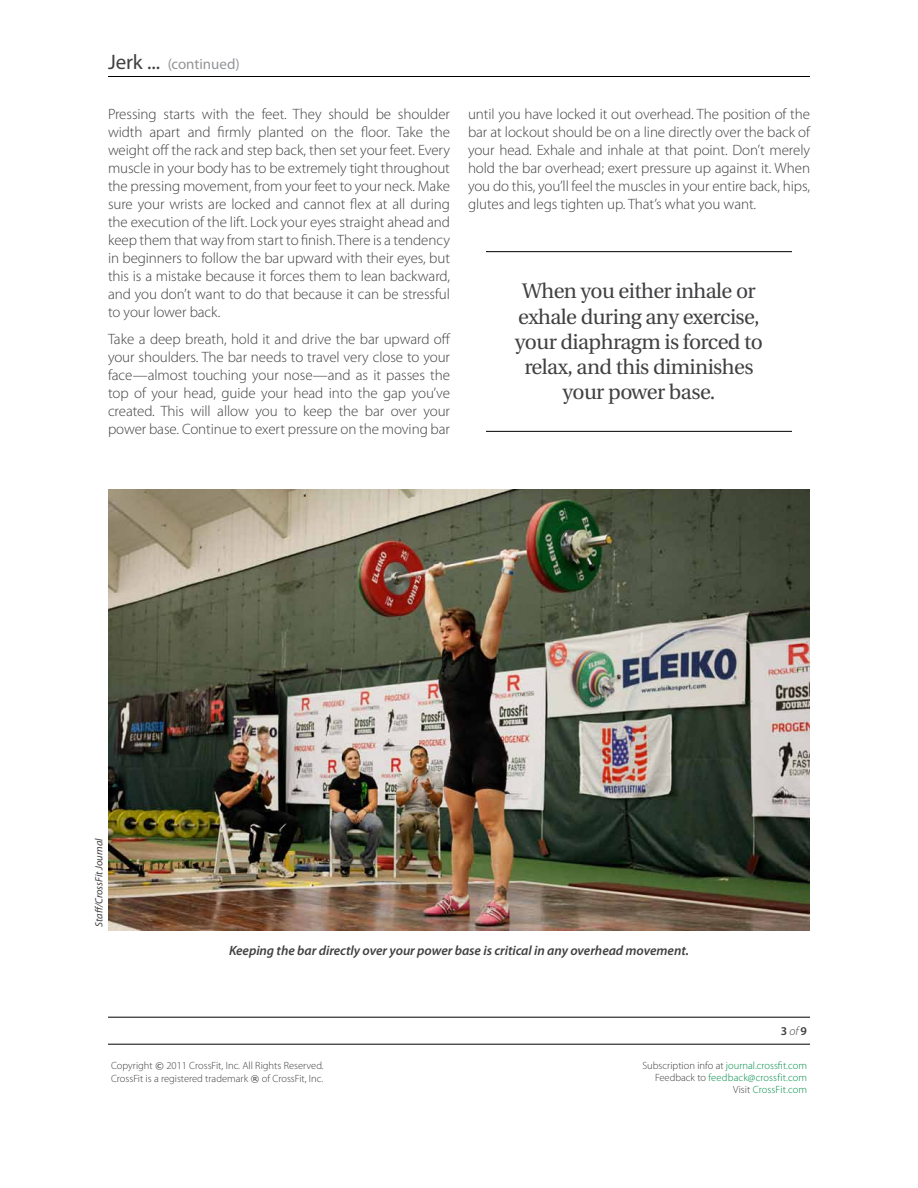
<style>
.page{position:relative;width:918px;height:1188px;background:#fff}
.page>*{position:absolute;margin:0;border:0;box-sizing:border-box;transform-origin:0 0}
.t1{font:21px/25.2px "Utopia";letter-spacing:-.025em;color:#414042;text-align:center}
.t2{font:300 15px/18px "Myriad Pro";letter-spacing:-.005em;color:#414042;text-align:justify}
.t3{font:15px "Myriad Pro";letter-spacing:-.005em;color:#939598}
.t4{font:italic 600 13.5px "Myriad Pro";letter-spacing:-.005em;color:#414042}
.t5{font:600 12px "Myriad Pro";color:#414042}
.t6{font:300 10.5px/12.6px "Myriad Pro";color:#414042}
.t7{font:300 10.5px/12px "Myriad Pro";color:#008d49;text-align:right}
.t8{font:italic 10.5px "Myriad Pro";letter-spacing:-.005em;color:#414042}
.s1{font-size:21px;color:#414042}
.s2{font-weight:300;font-style:italic}
.s3{font-family:"Verdana";font-weight:400;font-size:9px}
.s4{color:#414042}
</style>
<div class="page">
<hr style="left:108px;top:76px;width:702px;height:1px;background:#000">
<hr style="left:108px;top:1017px;width:702px;height:1px;background:#000">
<hr style="left:108px;top:1044px;width:702px;height:1px;background:#000">
<hr style="left:486px;top:251px;width:306px;height:1px;background:#000">
<hr style="left:486px;top:431px;width:306px;height:1px;background:#000">
<img style="left:108px;top:490px;width:702px;height:441px">
<p class="t3" style="left:108px;top:56px;width:133px"><span class="s1">Jerk ...</span> (continued)</p>
<p class="t2" style="left:108px;top:106px;width:344px">Pressing starts with the feet. They should be shoulder width apart and firmly planted on the floor. Take the weight off the rack and step back, then set your feet. Every muscle in your body has to be extremely tight throughout the pressing movement, from your feet to your neck. Make sure your wrists are locked and cannot flex at all during the execution of the lift. Lock your eyes straight ahead and keep them that way from start to finish. There is a tendency in beginners to follow the bar upward with their eyes, but this is a mistake because it forces them to lean backward, and you don’t want to do that because it can be stressful to your lower back.</p>
<p class="t2" style="left:108px;top:331px;width:344px">Take a deep breath, hold it and drive the bar upward off your shoulders. The bar needs to travel very close to your face—almost touching your nose—and as it passes the top of your head, guide your head into the gap you’ve created. This will allow you to keep the bar over your power base. Continue to exert pressure on the moving bar</p>
<p class="t2" style="left:468px;top:106px;width:344px">until you have locked it out overhead. The position of the bar at lockout should be on a line directly over the back of your head. Exhale and inhale at that point. Don’t merely hold the bar overhead; exert pressure up against it. When you do this, you’ll feel the muscles in your entire back, hips, glutes and legs tighten up. That’s what you want.</p>
<h1 class="t1" style="left:515px;top:279px;width:250px">When you either inhale or exhale during any exercise, your diaphragm is forced to relax, and this diminishes your power base.</h1>
<p class="t8" style="left:93px;top:927px;width:90px;rotate:-90deg">Staff/CrossFit Journal</p>
<p class="t4" style="left:229px;top:943px;width:461px">Keeping the bar directly over your power base is critical in any overhead movement.</p>
<p class="t5" style="left:781px;top:1024px;width:28px">3 <span class="s2">of</span> 9</p>
<p class="t6" style="left:111px;top:1060px;width:214px">Copyright <span class="s3">©</span> 2011 CrossFit, Inc. All Rights Reserved.<br>CrossFit is a registered trademark <span class="s3">®</span> of CrossFit, Inc.</p>
<p class="t7" style="left:642px;top:1060px;width:166px"><span class="s4">Subscription info at</span> journal.crossfit.com<br><span class="s4">Feedback to</span> feedback@crossfit.com<br><span class="s4">Visit</span> CrossFit.com</p>
</div>
